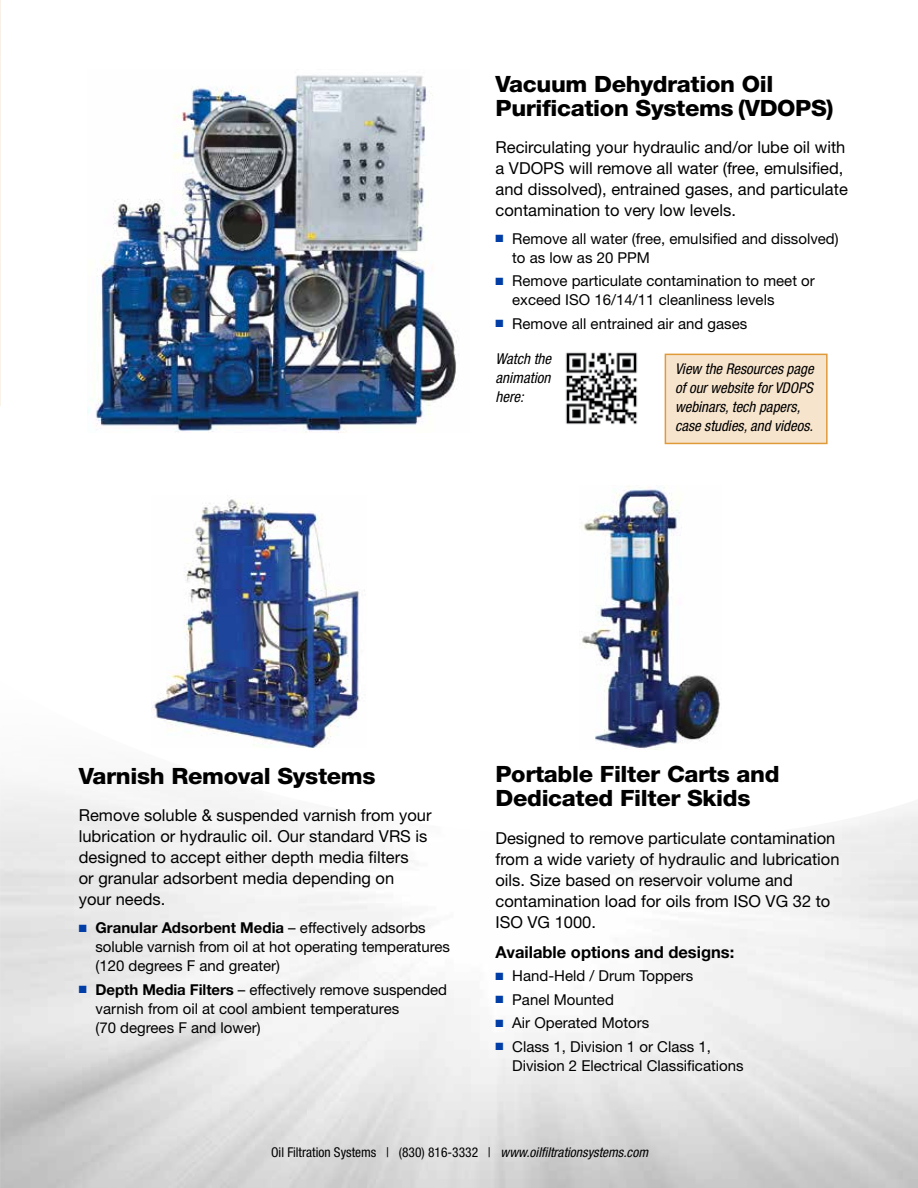
<style>
.page{position:relative;width:918px;height:1188px;background:#fff}
.page>*{position:absolute;margin:0;border:0;box-sizing:border-box;transform-origin:0 0}
.t1{font:800 22.5px/24px "Helvetica Neue LT Std";letter-spacing:-.015em;color:#000;scale:1.05 1}
.t2{font:16.5px/21px "Helvetica Neue LT Std";color:#000}
.t3{font:700 16.5px "Helvetica Neue LT Std";color:#000}
.t4{font:15px/19px "Helvetica Neue LT Std";color:#000}
.t5{font:italic condensed 15px/19px "Helvetica Neue LT Std";color:#000;text-align:justify}
.t6{font:italic condensed 14.85px/19px "Helvetica Neue LT Std";color:#000}
.t7{font:condensed 13.5px "Helvetica Neue LT Std";color:#000}
.s1{color:#003da6}
.s2{font-weight:700}
.s3{font-style:italic}
</style>
<div class="page">
<img style="left:565px;top:352px;width:73px;height:73px">
<img style="left:580px;top:486px;width:140px;height:264px">
<img style="left:87px;top:75px;width:372px;height:357px">
<img style="left:151px;top:499px;width:214px;height:248px">
<div style="left:665px;top:354px;width:162px;height:89px;background:#f7e4cd"></div>
<div style="left:665px;top:354px;width:163px;height:90px;border:2px solid #df9a39"></div>
<svg style="left:0;top:0;width:1px;height:406px"></svg>
<h1 class="t1" style="left:496px;top:72px;width:323px">Vacuum Dehydration Oil<br>Purification Systems (VDOPS)</h1>
<p class="t2" style="left:496px;top:136px;width:354px">Recirculating your hydraulic and/or lube oil with a VDOPS will remove all water (free, emulsified, and dissolved), entrained gases, and particulate contamination to very low levels.</p>
<p class="t4" style="left:512px;top:229px;width:328px;text-indent:-17px"><span class="s1">■</span> Remove all water (free, emulsified and dissolved) to as low as 20 PPM</p>
<p class="t4" style="left:512px;top:271px;width:304px;text-indent:-17px"><span class="s1">■</span> Remove particulate contamination to meet or exceed ISO 16/14/11 cleanliness levels</p>
<p class="t4" style="left:496px;top:314px;width:253px"><span class="s1">■</span> Remove all entrained air and gases</p>
<p class="t5" style="left:496px;top:350px;width:57px">Watch the animation here:</p>
<p class="t6" style="left:675px;top:360px;width:140px">View the Resources page of our website for VDOPS webinars, tech papers, case studies, and videos.</p>
<h1 class="t1" style="left:79px;top:764px;width:284px">Varnish Removal Systems</h1>
<p class="t2" style="left:79px;top:805px;width:354px">Remove soluble &amp; suspended varnish from your lubrication or hydraulic oil. Our standard VRS is designed to accept either depth media filters<br>or granular adsorbent media depending on<br>your needs.</p>
<p class="t4" style="left:96px;top:918px;width:356px;text-indent:-17px"><span class="s1">■</span> <span class="s2">Granular Adsorbent Media</span> – effectively adsorbs soluble varnish from oil at hot operating temperatures (120 degrees F and greater)</p>
<p class="t4" style="left:96px;top:980px;width:353px;text-indent:-17px"><span class="s1">■</span> <span class="s2">Depth Media Filters</span> – effectively remove suspended varnish from oil at cool ambient temperatures<br>(70 degrees F and lower)</p>
<h1 class="t1" style="left:495px;top:762px;width:272px">Portable Filter Carts and<br>Dedicated Filter Skids</h1>
<p class="t2" style="left:495px;top:827px;width:346px">Designed to remove particulate contamination from a wide variety of hydraulic and lubrication oils. Size based on reservoir volume and contamination load for oils from ISO VG 32 to ISO VG 1000.</p>
<p class="t3" style="left:495px;top:942px;width:240px">Available options and designs:</p>
<p class="t4" style="left:495px;top:966px;width:199px"><span class="s1">■</span> Hand-Held / Drum Toppers</p>
<p class="t4" style="left:495px;top:990px;width:120px"><span class="s1">■</span> Panel Mounted</p>
<p class="t4" style="left:495px;top:1013px;width:155px"><span class="s1">■</span> Air Operated Motors</p>
<p class="t4" style="left:512px;top:1037px;width:233px;text-indent:-17px"><span class="s1">■</span> Class 1, Division 1 or Class 1,<br>Division 2 Electrical Classifications</p>
<p class="t7" style="left:271px;top:1144px;width:379px">Oil Filtration Systems | (830) 816-3332 | <span class="s3">www.oilfiltrationsystems.com</span></p>
</div>
